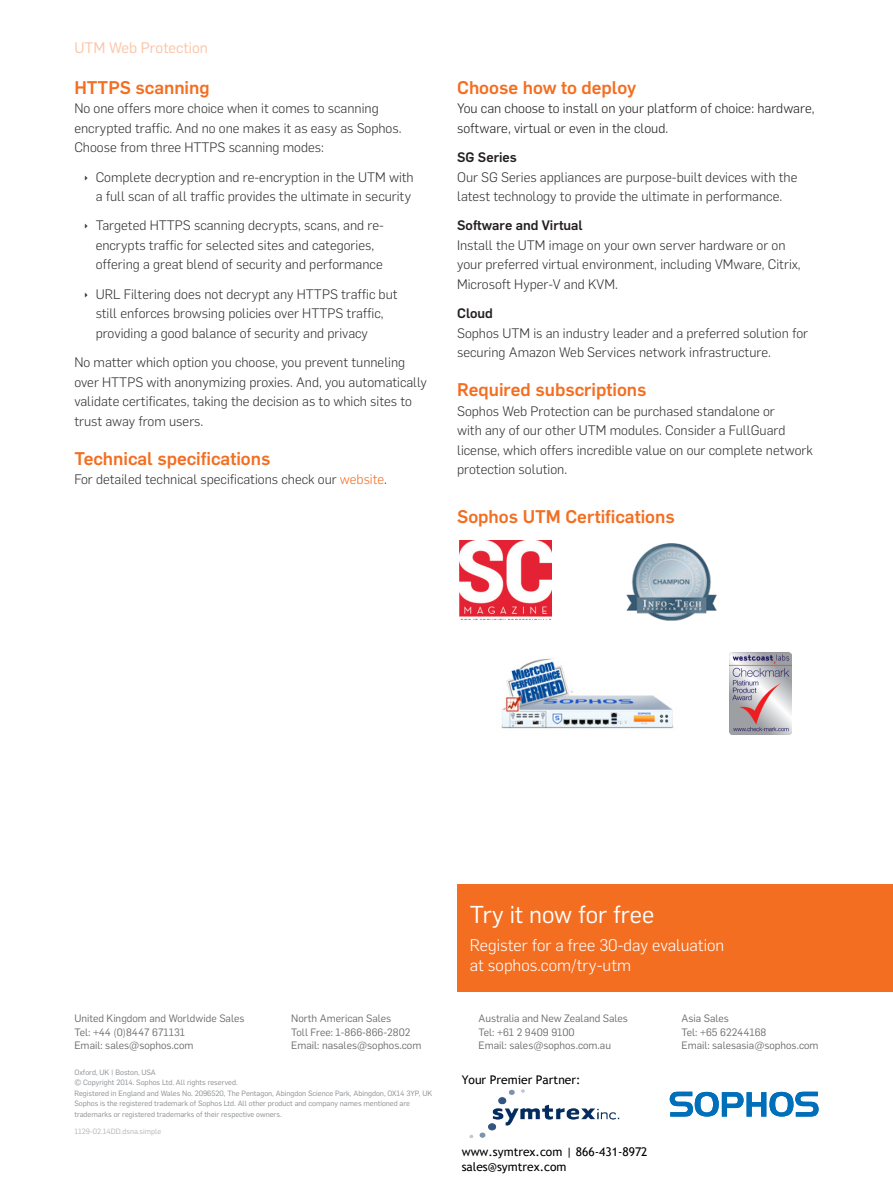
<style>
.page{position:relative;width:893px;height:1191px;background:#fff}
.page>*{position:absolute;margin:0;border:0;box-sizing:border-box;transform-origin:0 0}
.CTA_Heading{font:24px "Flama";color:#fff}
.Subheading_1{font:500 18px "Flama";color:#f36e21}
.CTA_Copy{font:300 16.5px/19.5px "Flama";color:#fff}
.Page_Header{font:15px "Flama";color:#fbc4a7}
.Body_Copy{font:300 13.5px/19.5px "Flama";color:#323332}
.Body_Copy-2{font:300 13.5px/19.5px "Flama";color:#231f20}
.Subheading_1-2{font:500 13.5px "Flama";color:#231f20}
.t1{font:12px/14.4px "Trebuchet MS";color:#000}
.Sales_Address{font:10.5px "Flama";color:#6c6d70}
.Copyright{font:7.5px/10.5px "Flama";color:#8a8c8f}
.Job_No__and_Version{font:7.5px "Flama";color:#b2b3b7}
.s1{color:#f36e21}
</style>
<div class="page">
<div style="left:457px;top:884px;width:436px;height:107px;background:#f36e21"></div>
<img style="left:730px;top:653px;width:61px;height:81px">
<img style="left:459px;top:540px;width:92px;height:79px">
<img style="left:626px;top:543px;width:91px;height:78px">
<img style="left:501px;top:658px;width:173px;height:71px">
<svg style="left:670px;top:1091px;width:149px;height:25px"></svg>
<img style="left:470px;top:1089px;width:149px;height:49px">
<p class="Page_Header" style="left:74px;top:38px;width:135px">UTM Web Protection</p>
<p class="Subheading_1" style="left:74px;top:75px;width:137px">HTTPS scanning</p>
<p class="Body_Copy" style="left:74px;top:98px;width:329px">No one offers more choice when it comes to scanning encrypted traffic. And no one makes it as easy as Sophos.<br>Choose from three HTTPS scanning modes:</p>
<p class="Body_Copy" style="left:96px;top:166px;width:320px">Complete decryption and re-encryption in the UTM with a full scan of all traffic provides the ultimate in security</p>
<p class="Body_Copy" style="left:96px;top:215px;width:290px">Targeted HTTPS scanning decrypts, scans, and re&shy;encrypts traffic for selected sites and categories, offering a great blend of security and performance</p>
<p class="Body_Copy" style="left:96px;top:283px;width:303px">URL Filtering does not decrypt any HTTPS traffic but still enforces browsing policies over HTTPS traffic, providing a good balance of security and privacy</p>
<p class="Body_Copy" style="left:74px;top:352px;width:354px">No matter which option you choose, you prevent tunneling over HTTPS with anonymizing proxies. And, you automatically validate certificates, taking the decision as to which sites to trust away from users.</p>
<p class="Subheading_1" style="left:74px;top:445px;width:198px">Technical specifications</p>
<p class="Body_Copy" style="left:74px;top:469px;width:314px">For detailed technical specifications check our <span class="s1">website</span>.</p>
<p class="Subheading_1" style="left:457px;top:75px;width:181px">Choose how to deploy</p>
<p class="Body_Copy-2" style="left:457px;top:98px;width:359px">You can choose to install on your platform of choice: hardware, software, virtual or even in the cloud.</p>
<p class="Subheading_1-2" style="left:457px;top:148px;width:61px">SG Series</p>
<p class="Body_Copy" style="left:457px;top:166px;width:342px">Our SG Series appliances are purpose-built devices with the latest technology to provide the ultimate in performance.</p>
<p class="Subheading_1-2" style="left:457px;top:216px;width:127px">Software and Virtual</p>
<p class="Body_Copy" style="left:457px;top:235px;width:345px">Install the UTM image on your own server hardware or on your preferred virtual environment, including VMware, Citrix,<br>Microsoft Hyper-V and KVM.</p>
<p class="Subheading_1-2" style="left:457px;top:304px;width:37px">Cloud</p>
<p class="Body_Copy" style="left:457px;top:322px;width:353px">Sophos UTM is an industry leader and a preferred solution for securing Amazon Web Services network infrastructure.</p>
<p class="Subheading_1" style="left:457px;top:377px;width:191px">Required subscriptions</p>
<p class="Body_Copy" style="left:457px;top:400px;width:357px">Sophos Web Protection can be purchased standalone or<br>with any of our other UTM modules. Consider a FullGuard license, which offers incredible value on our complete network protection solution.</p>
<p class="Subheading_1" style="left:457px;top:504px;width:219px">Sophos UTM Certifications</p>
<p class="Sales_Address" style="left:74px;top:1011px;width:172px">United Kingdom and Worldwide Sales</p>
<p class="Sales_Address" style="left:74px;top:1024px;width:112px">Tel: +44 (0)8447 671131</p>
<p class="Sales_Address" style="left:74px;top:1038px;width:121px">Email: sales@sophos.com</p>
<p class="Sales_Address" style="left:291px;top:1011px;width:102px">North American Sales</p>
<p class="Sales_Address" style="left:291px;top:1025px;width:121px">Toll Free: 1-866-866-2802</p>
<p class="Sales_Address" style="left:291px;top:1038px;width:132px">Email: nasales@sophos.com</p>
<p class="Copyright" style="left:74px;top:1066px;width:83px">Oxford, UK | Boston, USA</p>
<p class="Copyright" style="left:74px;top:1076px;width:165px">© Copyright 2014. Sophos Ltd. All rights reserved.</p>
<p class="Copyright" style="left:74px;top:1087px;width:359px">Registered in England and Wales No. 2096520, The Pentagon, Abingdon Science Park, Abingdon, OX14 3YP, UK</p>
<p class="Copyright" style="left:74px;top:1097px;width:337px">Sophos is the registered trademark of Sophos Ltd. All other product and company names mentioned are trademarks or registered trademarks of their respective owners.</p>
<p class="Job_No__and_Version" style="left:74px;top:1126px;width:88px">1129-02.14DD.dsna.simple</p>
<p class="CTA_Heading" style="left:470px;top:898px;width:186px">Try it now for free</p>
<p class="CTA_Copy" style="left:470px;top:934px;width:256px">Register for a free 30-day evaluation at sophos.com/try-utm</p>
<p class="Sales_Address" style="left:478px;top:1011px;width:151px">Australia and New Zealand Sales</p>
<p class="Sales_Address" style="left:478px;top:1025px;width:98px">Tel: +61 2 9409 9100</p>
<p class="Sales_Address" style="left:478px;top:1038px;width:134px">Email: sales@sophos.com.au</p>
<p class="t1" style="left:462px;top:1072px;width:120px">Your Premier Partner:</p>
<p class="t1" style="left:462px;top:1144px;width:187px">www.symtrex.com | 866-431-8972 sales@symtrex.com</p>
<p class="Sales_Address" style="left:681px;top:1011px;width:49px">Asia Sales</p>
<p class="Sales_Address" style="left:681px;top:1025px;width:86px">Tel: +65 62244168</p>
<p class="Sales_Address" style="left:681px;top:1038px;width:139px">Email: salesasia@sophos.com</p>
</div>
